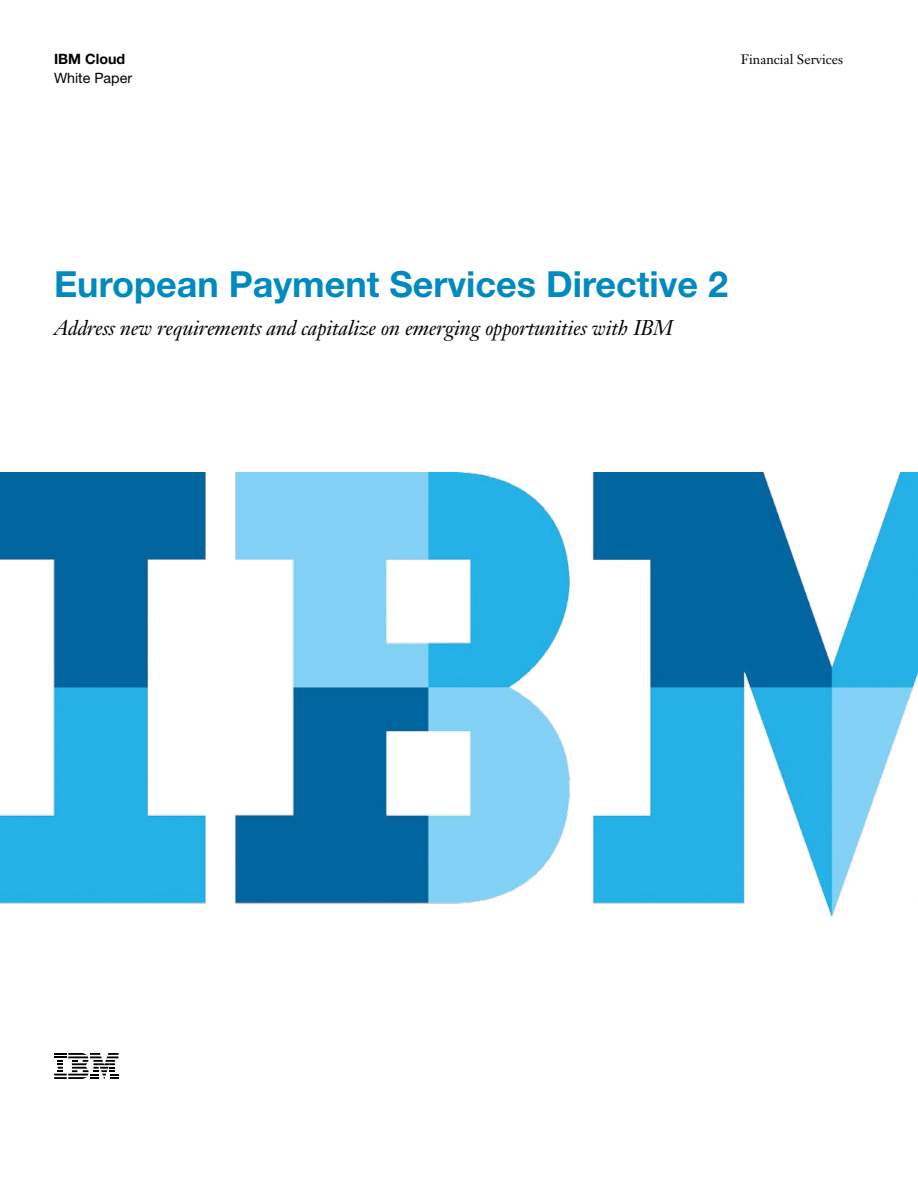
<style>
.page{position:relative;width:918px;height:1188px;background:#fff}
.page>*{position:absolute;margin:0;border:0;box-sizing:border-box;transform-origin:0 0}
.t1{font:700 36px "Helvetica Neue LT Pro";color:#008abf}
.t2{font:italic 21px "Janson Text LT Std";letter-spacing:-.01em;color:#000}
.t3{font:14.25px "Helvetica Neue LT Pro";color:#000}
.t4{font:700 14.25px "Helvetica Neue LT Pro";color:#000}
.t5{font:13.5px "Janson Text LT Std";color:#000}
</style>
<div class="page">
<svg style="left:54px;top:1053px;width:65px;height:26px"></svg>
<img style="left:0;top:472px;width:918px;height:443px">
<p class="t4" style="left:54px;top:50px;width:73px">IBM Cloud</p>
<p class="t5" style="left:741px;top:51px;width:104px">Financial Services</p>
<p class="t3" style="left:54px;top:69px;width:80px">White Paper</p>
<h1 class="t1" style="left:54px;top:262px;width:676px">European Payment Services Directive 2</h1>
<p class="t2" style="left:54px;top:315px;width:621px">Address new requirements and capitalize on emerging opportunities with IBM</p>
</div>
